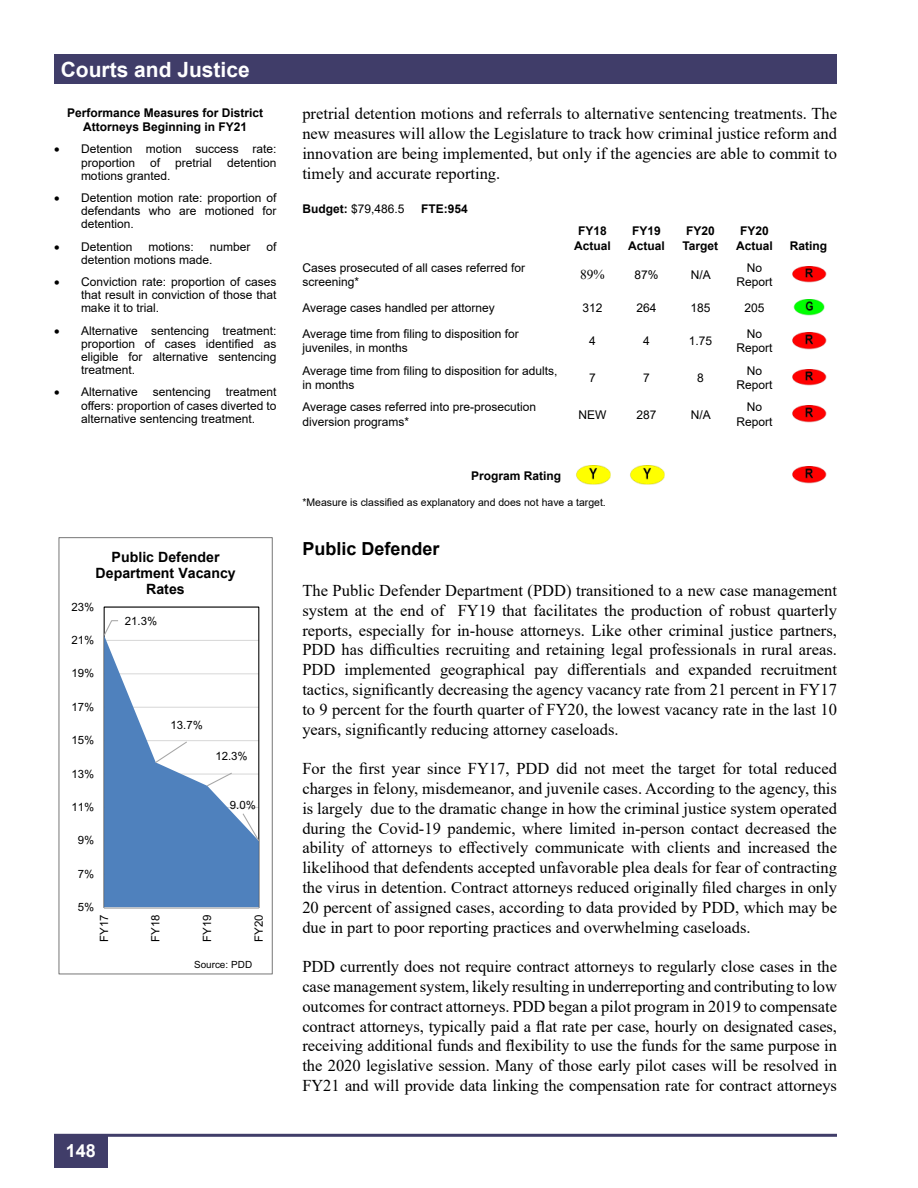
<style>
.page{position:relative;width:918px;height:1188px;background:#fff}
.page>*{position:absolute;margin:0;border:0;box-sizing:border-box;transform-origin:0 0}
.t1{font:700 21px "Arial";color:#fff}
.t2{font:700 18px "Arial";color:#000}
.t3{font:700 18px "Arial";color:#fff}
.t4{font:16.5px/19.8px "Times New Roman";color:#000;text-align:justify}
.t5{font:700 14.1px/16.4px "Arial";color:#000;text-align:center}
.t6{font:13.5px "Times New Roman";color:#000}
.t7{font:12px/13.2px "Arial";color:#000}
.t8{font:700 12px/14.4px "Arial";color:#000;text-align:center}
.t9{font:11.4px "Arial";letter-spacing:-.005em;color:#000}
.t10{font:10.5px "Arial";color:#000}
.t11{font:9.9px "Arial";color:#000}
.s1{font-weight:700}
</style>
<div class="page">
<div style="left:54px;top:1134px;width:54px;height:33px;background:#403d69"></div>
<hr style="left:54px;top:1134px;width:783px;height:3px;background:#403d69">
<div style="left:54px;top:55px;width:783px;height:29px;background:#403d69"></div>
<img style="left:792px;top:266px;width:34px;height:17px">
<img style="left:793px;top:300px;width:31px;height:16px">
<img style="left:792px;top:333px;width:34px;height:16px">
<img style="left:792px;top:369px;width:34px;height:17px">
<img style="left:792px;top:406px;width:34px;height:16px">
<img style="left:576px;top:466px;width:35px;height:19px">
<img style="left:630px;top:466px;width:35px;height:19px">
<img style="left:792px;top:467px;width:34px;height:17px">
<svg style="left:103px;top:620px;width:157px;height:288px"></svg>
<div style="left:58px;top:537px;width:215px;height:437px;border:1px solid #7f7f7f"></div>
<p class="t1" style="left:61px;top:55px;width:191px">Courts and Justice</p>
<p class="t1" style="left:61px;top:55px;width:44px">Title</p>
<p class="t8" style="left:67px;top:105px;width:198px">Performance Measures for District<br>Attorneys Beginning in FY21</p>
<p class="t7" style="left:81px;top:142px;width:197px;text-indent:-27px">• Detention motion success rate: proportion</p>
<p class="t7" style="left:150px;top:156px;width:12px">of</p>
<p class="t7" style="left:175px;top:156px;width:38px">pretrial</p>
<p class="t7" style="left:227px;top:156px;width:51px">detention</p>
<p class="t7" style="left:81px;top:169px;width:91px">motions granted.</p>
<p class="t7" style="left:81px;top:191px;width:197px;text-align:justify;text-indent:-27px">• Detention motion rate: proportion of defendants who are motioned for detention.</p>
<p class="t7" style="left:54px;top:240px;width:80px">• Detention</p>
<p class="t7" style="left:148px;top:240px;width:47px">motions:</p>
<p class="t7" style="left:210px;top:240px;width:42px">number</p>
<p class="t7" style="left:266px;top:240px;width:12px">of</p>
<p class="t7" style="left:81px;top:253px;width:133px">detention motions made.</p>
<p class="t7" style="left:81px;top:275px;width:197px;text-align:justify;text-indent:-27px">• Conviction rate: proportion of cases that result in conviction of those that make it to trial.</p>
<p class="t7" style="left:81px;top:324px;width:197px;text-align:justify;text-indent:-27px">• Alternative sentencing treatment: proportion of cases identified as eligible for alternative sentencing treatment.</p>
<p class="t7" style="left:54px;top:385px;width:85px">• Alternative</p>
<p class="t7" style="left:153px;top:385px;width:60px">sentencing</p>
<p class="t7" style="left:81px;top:385px;width:197px;text-align:justify;text-indent:145px">treatment offers: proportion of cases diverted to alternative sentencing treatment.</p>
<p class="t5" style="left:96px;top:549px;width:142px">Public Defender<br>Department Vacancy<br>Rates</p>
<p class="t9" style="left:72px;top:600px;width:24px">23%</p>
<p class="t9" style="left:72px;top:634px;width:24px">21%</p>
<p class="t9" style="left:72px;top:667px;width:24px">19%</p>
<p class="t9" style="left:72px;top:700px;width:24px">17%</p>
<p class="t9" style="left:72px;top:734px;width:24px">15%</p>
<p class="t9" style="left:72px;top:767px;width:24px">13%</p>
<p class="t9" style="left:72px;top:801px;width:24px">11%</p>
<p class="t9" style="left:78px;top:834px;width:18px">9%</p>
<p class="t9" style="left:78px;top:867px;width:18px">7%</p>
<p class="t9" style="left:78px;top:901px;width:18px">5%</p>
<p class="t9" style="left:125px;top:614px;width:34px">21.3%</p>
<p class="t9" style="left:171px;top:718px;width:34px">13.7%</p>
<p class="t9" style="left:215px;top:750px;width:34px">12.3%</p>
<p class="t9" style="left:230px;top:799px;width:28px">9.0%</p>
<p class="t9" style="left:98px;top:942px;width:29px;rotate:-90deg">FY17</p>
<p class="t9" style="left:149px;top:942px;width:29px;rotate:-90deg">FY18</p>
<p class="t9" style="left:201px;top:942px;width:29px;rotate:-90deg">FY19</p>
<p class="t9" style="left:252px;top:942px;width:29px;rotate:-90deg">FY20</p>
<p class="t3" style="left:66px;top:1138px;width:32px">148</p>
<p class="t11" style="left:194px;top:959px;width:59px">Source: PDD</p>
<p class="t4" style="left:302px;top:103px;width:536px">pretrial detention motions and referrals to alternative sentencing treatments. The new measures will allow the Legislature to track how criminal justice reform and innovation are being implemented, but only if the agencies are able to commit to timely and accurate reporting.</p>
<p class="t7" style="left:302px;top:202px;width:104px"><span class="s1">Budget:</span> $79,486.5</p>
<p class="t8" style="left:421px;top:202px;width:48px">FTE:954</p>
<p class="t8" style="left:574px;top:224px;width:38px">FY18<br>Actual</p>
<p class="t8" style="left:628px;top:224px;width:38px">FY19<br>Actual</p>
<p class="t8" style="left:682px;top:224px;width:37px;text-align:left">FY20<br>Target</p>
<p class="t8" style="left:736px;top:224px;width:38px">FY20<br>Actual</p>
<p class="t8" style="left:790px;top:238px;width:39px">Rating</p>
<p class="t7" style="left:302px;top:260px;width:224px;line-height:14.4px">Cases prosecuted of all cases referred for screening*</p>
<p class="t6" style="left:580px;top:265px;width:26px">89%</p>
<p class="t7" style="left:634px;top:268px;width:26px">87%</p>
<p class="t7" style="left:691px;top:268px;width:22px">N/A</p>
<p class="t7" style="left:736px;top:260px;width:38px;line-height:14.4px;text-align:center">No<br>Report</p>
<p class="t7" style="left:302px;top:301px;width:194px">Average cases handled per attorney</p>
<p class="t7" style="left:582px;top:301px;width:22px">312</p>
<p class="t7" style="left:636px;top:301px;width:22px">264</p>
<p class="t7" style="left:690px;top:301px;width:22px">185</p>
<p class="t7" style="left:744px;top:301px;width:22px">205</p>
<p class="t7" style="left:302px;top:327px;width:218px;line-height:14.4px">Average time from filing to disposition for juveniles, in months</p>
<p class="t7" style="left:589px;top:334px;width:8px">4</p>
<p class="t7" style="left:643px;top:334px;width:8px">4</p>
<p class="t7" style="left:689px;top:334px;width:25px">1.75</p>
<p class="t7" style="left:736px;top:327px;width:38px;line-height:14.4px;text-align:center">No<br>Report</p>
<p class="t7" style="left:302px;top:363px;width:257px;line-height:14.4px">Average time from filing to disposition for adults, in months</p>
<p class="t7" style="left:589px;top:371px;width:8px">7</p>
<p class="t7" style="left:643px;top:371px;width:8px">7</p>
<p class="t7" style="left:697px;top:371px;width:8px">8</p>
<p class="t7" style="left:736px;top:363px;width:38px;line-height:14.4px;text-align:center">No<br>Report</p>
<p class="t7" style="left:302px;top:400px;width:235px;line-height:14.4px">Average cases referred into pre-prosecution diversion programs*</p>
<p class="t7" style="left:578px;top:408px;width:29px">NEW</p>
<p class="t7" style="left:636px;top:408px;width:22px">287</p>
<p class="t7" style="left:691px;top:408px;width:22px">N/A</p>
<p class="t7" style="left:736px;top:400px;width:38px;line-height:14.4px;text-align:center">No<br>Report</p>
<p class="t8" style="left:471px;top:468px;width:92px">Program Rating</p>
<p class="t10" style="left:302px;top:495px;width:305px">*Measure is classified as explanatory and does not have a target.</p>
<p class="t2" style="left:302px;top:536px;width:139px">Public Defender</p>
<p class="t4" style="left:302px;top:580px;width:536px">The Public Defender Department (PDD) transitioned to a new case management system at the end of FY19 that facilitates the production of robust quarterly reports, especially for in-house attorneys. Like other criminal justice partners, PDD has difficulties recruiting and retaining legal professionals in rural areas.<br>PDD implemented geographical pay differentials and expanded recruitment tactics, significantly decreasing the agency vacancy rate from 21 percent in FY17 to 9 percent for the fourth quarter of FY20, the lowest vacancy rate in the last 10 years, significantly reducing attorney caseloads.</p>
<p class="t4" style="left:302px;top:758px;width:536px">For the first year since FY17, PDD did not meet the target for total reduced charges in felony, misdemeanor, and juvenile cases. According to the agency, this is largely due to the dramatic change in how the criminal justice system operated during the Covid-19 pandemic, where limited in-person contact decreased the ability of attorneys to effectively communicate with clients and increased the likelihood that defendents accepted unfavorable plea deals for fear of contracting the virus in detention. Contract attorneys reduced originally filed charges in only 20 percent of assigned cases, according to data provided by PDD, which may be due in part to poor reporting practices and overwhelming caseloads.</p>
<p class="t4" style="left:302px;top:956px;width:536px">PDD currently does not require contract attorneys to regularly close cases in the case management system, likely resulting in underreporting and contributing to low outcomes for contract attorneys. PDD began a pilot program in 2019 to compensate contract attorneys, typically paid a flat rate per case, hourly on designated cases, receiving additional funds and flexibility to use the funds for the same purpose in the 2020 legislative session. Many of those early pilot cases will be resolved in FY21 and will provide data linking the compensation rate for contract attorneys</p>
</div>
